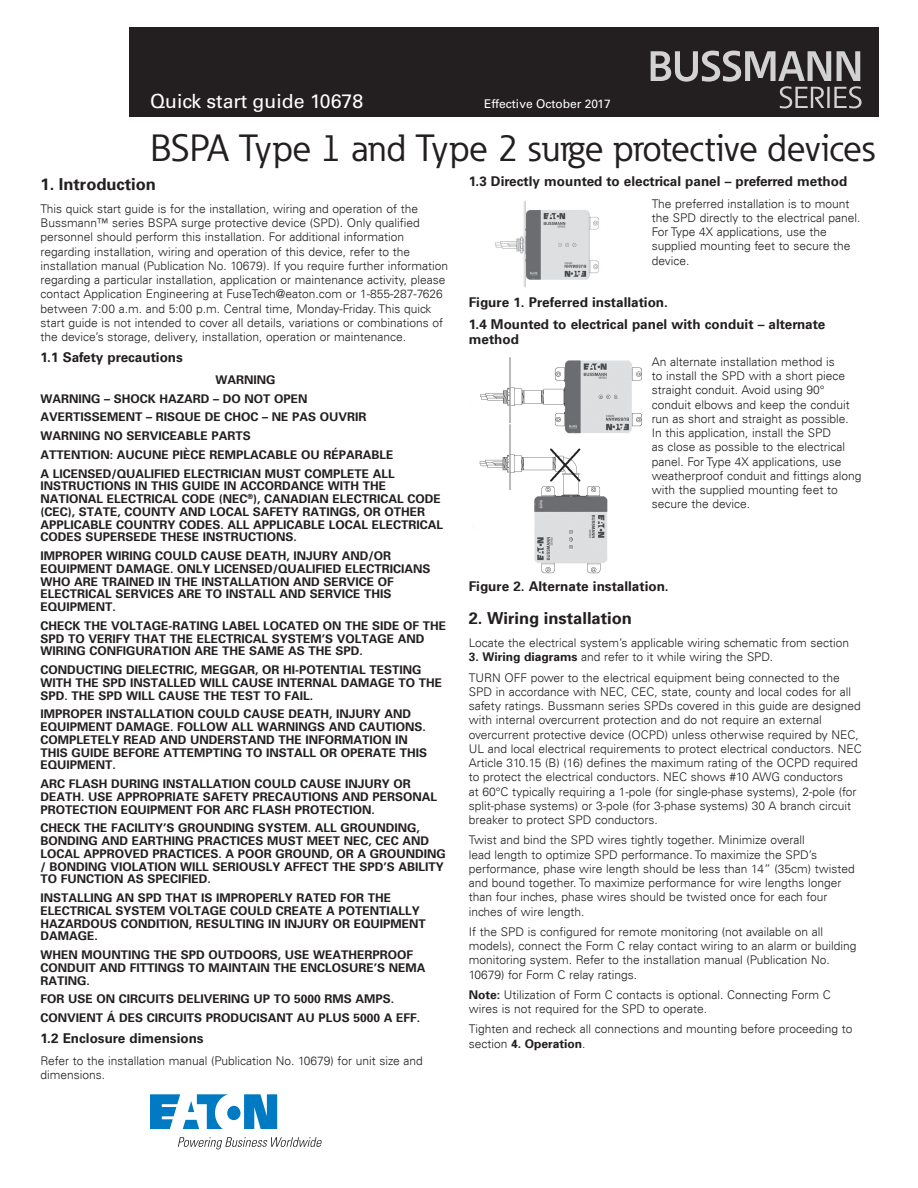
<style>
.page{position:relative;width:918px;height:1188px;background:#fff}
.page>*{position:absolute;margin:0;border:0;box-sizing:border-box;transform-origin:0 0}
._00_Product{font:37.5px "Eaton";letter-spacing:-.01em;color:#231f20}
._00_Application{font:19.5px "Univers LT Std";color:#fff}
._01_Head1{font:700 16.5px "Univers";color:#231f20}
._01_Head2{font:700 13.5px/15px "Univers LT Std";color:#231f20}
._01_Head4{font:700 13.5px "Univers 65";color:#231f20}
._02_Body{font:300 12px/14.2px "Univers LT";color:#231f20}
._02_Body-2{font:700 12px/12.8px "Univers 65";color:#231f20}
._00_Brand{font:12px "Univers LT Std";color:#fff}
.s1{font-family:"Univers 65";font-weight:700}
</style>
<div class="page">
<div style="left:129px;top:27px;width:750px;height:90px;background:#231f20"></div>
<svg style="left:651px;top:51px;width:211px;height:57px"></svg>
<img style="left:495px;top:201px;width:104px;height:86px">
<img style="left:479px;top:357px;width:163px;height:217px">
<svg style="left:150px;top:1094px;width:127px;height:35px"></svg>
<svg style="left:178px;top:1137px;width:144px;height:12px"></svg>
<p class="_00_Application" style="left:150px;top:89px;width:215px">Quick start guide 10678</p>
<p class="_00_Brand" style="left:484px;top:96px;width:128px">Effective October 2017</p>
<p class="_00_Product" style="left:150px;top:124px;width:726px">BSPA Type 1 and Type 2 surge protective devices</p>
<p class="_01_Head1" style="left:40px;top:173px;width:117px">1. Introduction</p>
<p class="_02_Body" style="left:40px;top:201px;width:409px">This quick start guide is for the installation, wiring and operation of the Bussmann™ series BSPA surge protective device (SPD). Only qualified personnel should perform this installation. For additional information regarding installation, wiring and operation of this device, refer to the installation manual (Publication No. 10679). If you require further information regarding a particular installation, application or maintenance activity, please contact Application Engineering at FuseTech@eaton.com or 1-855-287-7626 between 7:00 a.m. and 5:00 p.m. Central time, Monday-Friday. This quick start guide is not intended to cover all details, variations or combinations of the device’s storage, delivery, installation, operation or maintenance.</p>
<p class="_01_Head2" style="left:40px;top:350px;width:144px">1.1 Safety precautions</p>
<p class="_02_Body-2" style="left:216px;top:373px;width:62px">WARNING</p>
<p class="_02_Body-2" style="left:40px;top:392px;width:269px">WARNING – SHOCK HAZARD – DO NOT OPEN</p>
<p class="_02_Body-2" style="left:40px;top:410px;width:328px">AVERTISSEMENT – RISQUE DE CHOC – NE PAS OUVRIR</p>
<p class="_02_Body-2" style="left:40px;top:429px;width:212px">WARNING NO SERVICEABLE PARTS</p>
<p class="_02_Body-2" style="left:40px;top:448px;width:355px">ATTENTION: AUCUNE PIÈCE REMPLACABLE OU RÉPARABLE</p>
<p class="_02_Body-2" style="left:40px;top:467px;width:404px">A LICENSED/QUALIFIED ELECTRICIAN MUST COMPLETE ALL INSTRUCTIONS IN THIS GUIDE IN ACCORDANCE WITH THE NATIONAL ELECTRICAL CODE (NEC<sup>®</sup>), CANADIAN ELECTRICAL CODE (CEC), STATE, COUNTY AND LOCAL SAFETY RATINGS, OR OTHER APPLICABLE COUNTRY CODES. ALL APPLICABLE LOCAL ELECTRICAL CODES SUPERSEDE THESE INSTRUCTIONS.</p>
<p class="_02_Body-2" style="left:40px;top:549px;width:392px">IMPROPER WIRING COULD CAUSE DEATH, INJURY AND/OR EQUIPMENT DAMAGE. ONLY LICENSED/QUALIFIED ELECTRICIANS WHO ARE TRAINED IN THE INSTALLATION AND SERVICE OF ELECTRICAL SERVICES ARE TO INSTALL AND SERVICE THIS EQUIPMENT.</p>
<p class="_02_Body-2" style="left:40px;top:619px;width:407px">CHECK THE VOLTAGE-RATING LABEL LOCATED ON THE SIDE OF THE<br>SPD TO VERIFY THAT THE ELECTRICAL SYSTEM’S VOLTAGE AND<br>WIRING CONFIGURATION ARE THE SAME AS THE SPD.</p>
<p class="_02_Body-2" style="left:40px;top:663px;width:403px">CONDUCTING DIELECTRIC, MEGGAR, OR HI-POTENTIAL TESTING<br>WITH THE SPD INSTALLED WILL CAUSE INTERNAL DAMAGE TO THE<br>SPD. THE SPD WILL CAUSE THE TEST TO FAIL.</p>
<p class="_02_Body-2" style="left:40px;top:707px;width:388px">IMPROPER INSTALLATION COULD CAUSE DEATH, INJURY AND EQUIPMENT DAMAGE. FOLLOW ALL WARNINGS AND CAUTIONS.<br>COMPLETELY READ AND UNDERSTAND THE INFORMATION IN THIS GUIDE BEFORE ATTEMPTING TO INSTALL OR OPERATE THIS EQUIPMENT.</p>
<p class="_02_Body-2" style="left:40px;top:777px;width:398px">ARC FLASH DURING INSTALLATION COULD CAUSE INJURY OR<br>DEATH. USE APPROPRIATE SAFETY PRECAUTIONS AND PERSONAL<br>PROTECTION EQUIPMENT FOR ARC FLASH PROTECTION.</p>
<p class="_02_Body-2" style="left:40px;top:821px;width:407px">CHECK THE FACILITY’S GROUNDING SYSTEM. ALL GROUNDING, BONDING AND EARTHING PRACTICES MUST MEET NEC, CEC AND LOCAL APPROVED PRACTICES. A POOR GROUND, OR A GROUNDING / BONDING VIOLATION WILL SERIOUSLY AFFECT THE SPD’S ABILITY TO FUNCTION AS SPECIFIED.</p>
<p class="_02_Body-2" style="left:40px;top:891px;width:387px">INSTALLING AN SPD THAT IS IMPROPERLY RATED FOR THE ELECTRICAL SYSTEM VOLTAGE COULD CREATE A POTENTIALLY HAZARDOUS CONDITION, RESULTING IN INJURY OR EQUIPMENT DAMAGE.</p>
<p class="_02_Body-2" style="left:40px;top:948px;width:387px">WHEN MOUNTING THE SPD OUTDOORS, USE WEATHERPROOF<br>CONDUIT AND FITTINGS TO MAINTAIN THE ENCLOSURE’S NEMA<br>RATING.</p>
<p class="_02_Body-2" style="left:40px;top:992px;width:355px">FOR USE ON CIRCUITS DELIVERING UP TO 5000 RMS AMPS.</p>
<p class="_02_Body-2" style="left:40px;top:1011px;width:381px">CONVIENT Á DES CIRCUITS PRODUCISANT AU PLUS 5000 A EFF.</p>
<p class="_01_Head2" style="left:40px;top:1031px;width:165px">1.2 Enclosure dimensions</p>
<p class="_02_Body" style="left:40px;top:1053px;width:384px">Refer to the installation manual (Publication No. 10679) for unit size and dimensions.</p>
<p class="_01_Head2" style="left:469px;top:174px;width:380px">1.3 Directly mounted to electrical panel – preferred method</p>
<p class="_02_Body" style="left:652px;top:196px;width:210px">The preferred installation is to mount the SPD directly to the electrical panel.<br>For Type 4X applications, use the supplied mounting feet to secure the device.</p>
<p class="_01_Head4" style="left:469px;top:293px;width:201px">Figure 1. Preferred installation.</p>
<p class="_01_Head2" style="left:469px;top:317px;width:358px">1.4 Mounted to electrical panel with conduit – alternate method</p>
<p class="_02_Body" style="left:652px;top:354px;width:211px">An alternate installation method is<br>to install the SPD with a short piece straight conduit. Avoid using 90° conduit elbows and keep the conduit run as short and straight as possible.<br>In this application, install the SPD<br>as close as possible to the electrical panel. For Type 4X applications, use weatherproof conduit and fittings along with the supplied mounting feet to secure the device.</p>
<p class="_01_Head4" style="left:469px;top:577px;width:201px">Figure 2. Alternate installation.</p>
<p class="_01_Head1" style="left:469px;top:607px;width:165px">2. Wiring installation</p>
<p class="_02_Body" style="left:469px;top:636px;width:382px">Locate the electrical system’s applicable wiring schematic from section</p>
<p class="_02_Body" style="left:469px;top:650px;width:306px"><span class="s1">3. Wiring diagrams</span> and refer to it while wiring the SPD.</p>
<p class="_02_Body" style="left:469px;top:670px;width:395px">TURN OFF power to the electrical equipment being connected to the SPD in accordance with NEC, CEC, state, county and local codes for all safety ratings. Bussmann series SPDs covered in this guide are designed with internal overcurrent protection and do not require an external overcurrent protective device (OCPD) unless otherwise required by NEC, UL and local electrical requirements to protect electrical conductors. NEC Article 310.15 (B) (16) defines the maximum rating of the OCPD required to protect the electrical conductors. NEC shows #10 AWG conductors<br>at 60°C typically requiring a 1-pole (for single-phase systems), 2-pole (for split-phase systems) or 3-pole (for 3-phase systems) 30 A branch circuit breaker to protect SPD conductors.</p>
<p class="_02_Body" style="left:469px;top:833px;width:388px">Twist and bind the SPD wires tightly together. Minimize overall<br>lead length to optimize SPD performance. To maximize the SPD’s performance, phase wire length should be less than 14” (35cm) twisted and bound together. To maximize performance for wire lengths longer than four inches, phase wires should be twisted once for each four inches of wire length.</p>
<p class="_02_Body" style="left:469px;top:924px;width:389px">If the SPD is configured for remote monitoring (not available on all models), connect the Form C relay contact wiring to an alarm or building monitoring system. Refer to the installation manual (Publication No.<br>10679) for Form C relay ratings.</p>
<p class="_02_Body" style="left:469px;top:987px;width:364px"><span class="s1">Note:</span> Utilization of Form C contacts is optional. Connecting Form C wires is not required for the SPD to operate.</p>
<p class="_02_Body" style="left:469px;top:1022px;width:385px">Tighten and recheck all connections and mounting before proceeding to section <span class="s1">4. Operation</span>.</p>
</div>
